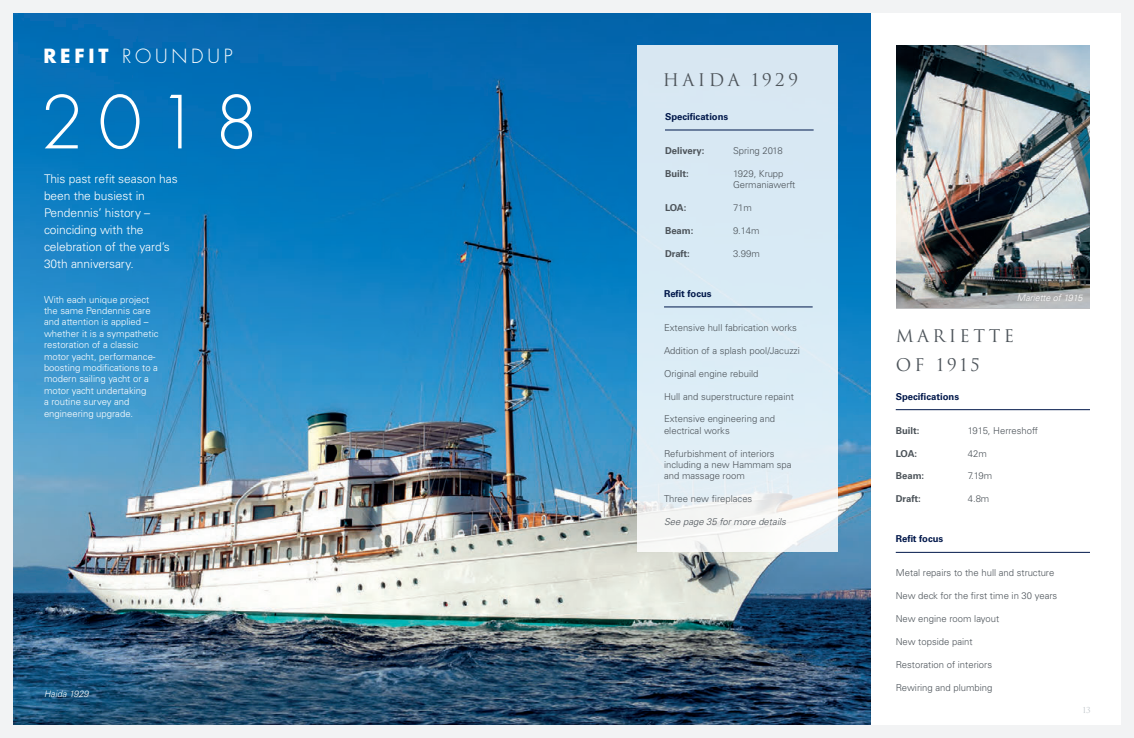
<style>
.page{position:relative;width:1134px;height:738px;background:#fff}
.page>*{position:absolute;margin:0;border:0;box-sizing:border-box;transform-origin:0 0}
.t1{font:300 71px "Futura Std";color:#fff}
.t2{font:300 19px "Futura Std";letter-spacing:.2em;color:#fff}
.t3{font:17px/28.5px "Trajan Pro 3";letter-spacing:.2em;color:#4d545a}
.t4{font:300 12px/17.1px "Univers LT Std";letter-spacing:-.005em;color:#fff}
.t5{font:300 9.5px/11.4px "Univers LT Std";color:#4d545a}
.t6{font:300 9.5px/11.4px "Univers LT Std";color:#fff}
.t7{font:700 9.5px "Univers LT Std";color:#4d545a}
.t8{font:700 9.5px "Univers LT Std";color:#00174a}
.t9{font:italic 300 9.5px "Univers LT Std";color:#4d545a}
.t10{font:italic 300 9px "Univers LT Std";color:#fff}
.t11{font:8px "Trajan Pro 3";color:#c2c8cc}
.s1{font-weight:700}
</style>
<div class="page">
<div style="left:0;top:0;width:1134px;height:737px;background:#f2f3f4"></div>
<div style="left:871px;top:13px;width:249px;height:711px;background:#fff"></div>
<img style="left:13px;top:13px;width:858px;height:711px">
<svg style="left:638px;top:45px;width:200px;height:506px;background:#dcebf4"></svg>
<hr style="left:665px;top:130px;width:149px;height:1px;background:#00174a">
<hr style="left:664px;top:306px;width:149px;height:1px;background:#00174a">
<hr style="left:896px;top:409px;width:194px;height:1px;background:#00174a">
<hr style="left:896px;top:551px;width:194px;height:1px;background:#00174a">
<img style="left:896px;top:45px;width:194px;height:262px">
<h2 class="t2" style="left:43px;top:44px;width:191px"><span class="s1">REFIT</span> ROUNDUP</h2>
<h1 class="t1" style="left:40px;top:79px;width:220px">2018</h1>
<p class="t4" style="left:44px;top:170px;width:135px">This past refit season has been the busiest in<br>Pendennis’ history – coinciding with the celebration of the yard’s<br>30th anniversary.</p>
<p class="t6" style="left:44px;top:293px;width:116px">With each unique project the same Pendennis care and attention is applied – whether it is a sympathetic restoration of a classic motor yacht, performance&shy;boosting modifications to a modern sailing yacht or a motor yacht undertaking<br>a routine survey and engineering upgrade.</p>
<p class="t10" style="left:44px;top:688px;width:46px">Haida 1929</p>
<h3 class="t3" style="left:663px;top:66px;width:137px">HAIDA 1929</h3>
<p class="t8" style="left:665px;top:111px;width:65px">Specifications</p>
<p class="t7" style="left:665px;top:145px;width:41px">Delivery:</p>
<p class="t5" style="left:733px;top:145px;width:51px">Spring 2018</p>
<p class="t7" style="left:665px;top:168px;width:25px">Built:</p>
<p class="t5" style="left:733px;top:168px;width:64px">1929, Krupp<br>Germaniawerft</p>
<p class="t7" style="left:665px;top:202px;width:23px">LOA:</p>
<p class="t5" style="left:733px;top:202px;width:21px">71m</p>
<p class="t7" style="left:665px;top:225px;width:30px">Beam:</p>
<p class="t5" style="left:733px;top:225px;width:28px">9.14m</p>
<p class="t7" style="left:665px;top:248px;width:26px">Draft:</p>
<p class="t5" style="left:733px;top:247px;width:28px">3.99m</p>
<p class="t8" style="left:664px;top:287px;width:49px">Refit focus</p>
<p class="t5" style="left:664px;top:322px;width:134px">Extensive hull fabrication works</p>
<p class="t5" style="left:664px;top:344px;width:137px">Addition of a splash pool/Jacuzzi</p>
<p class="t5" style="left:664px;top:367px;width:96px">Original engine rebuild</p>
<p class="t5" style="left:664px;top:390px;width:131px">Hull and superstructure repaint</p>
<p class="t5" style="left:664px;top:413px;width:113px">Extensive engineering and electrical works</p>
<p class="t5" style="left:664px;top:447px;width:129px">Refurbishment of interiors including a new Hammam spa and massage room</p>
<p class="t5" style="left:664px;top:493px;width:90px">Three new fireplaces</p>
<p class="t9" style="left:664px;top:515px;width:123px">See page 35 for more details</p>
<p class="t10" style="left:1017px;top:292px;width:67px">Mariette of 1915</p>
<h3 class="t3" style="left:896px;top:322px;width:120px">MARIETTE<br>OF 1915</h3>
<p class="t8" style="left:896px;top:390px;width:65px">Specifications</p>
<p class="t7" style="left:896px;top:424px;width:25px">Built:</p>
<p class="t5" style="left:968px;top:424px;width:72px">1915, Herreshoff</p>
<p class="t7" style="left:896px;top:447px;width:23px">LOA:</p>
<p class="t5" style="left:968px;top:447px;width:21px">42m</p>
<p class="t7" style="left:896px;top:470px;width:30px">Beam:</p>
<p class="t5" style="left:968px;top:470px;width:26px">7.19m</p>
<p class="t7" style="left:896px;top:493px;width:26px">Draft:</p>
<p class="t5" style="left:968px;top:493px;width:23px">4.8m</p>
<p class="t8" style="left:896px;top:533px;width:49px">Refit focus</p>
<p class="t5" style="left:896px;top:567px;width:160px">Metal repairs to the hull and structure</p>
<p class="t5" style="left:896px;top:589px;width:163px">New deck for the first time in 30 years</p>
<p class="t5" style="left:896px;top:612px;width:105px">New engine room layout</p>
<p class="t5" style="left:896px;top:635px;width:78px">New topside paint</p>
<p class="t5" style="left:896px;top:658px;width:98px">Restoration of interiors</p>
<p class="t5" style="left:896px;top:681px;width:98px">Rewiring and plumbing</p>
<p class="t11" style="left:1083px;top:704px;width:9px">13</p>
</div>
